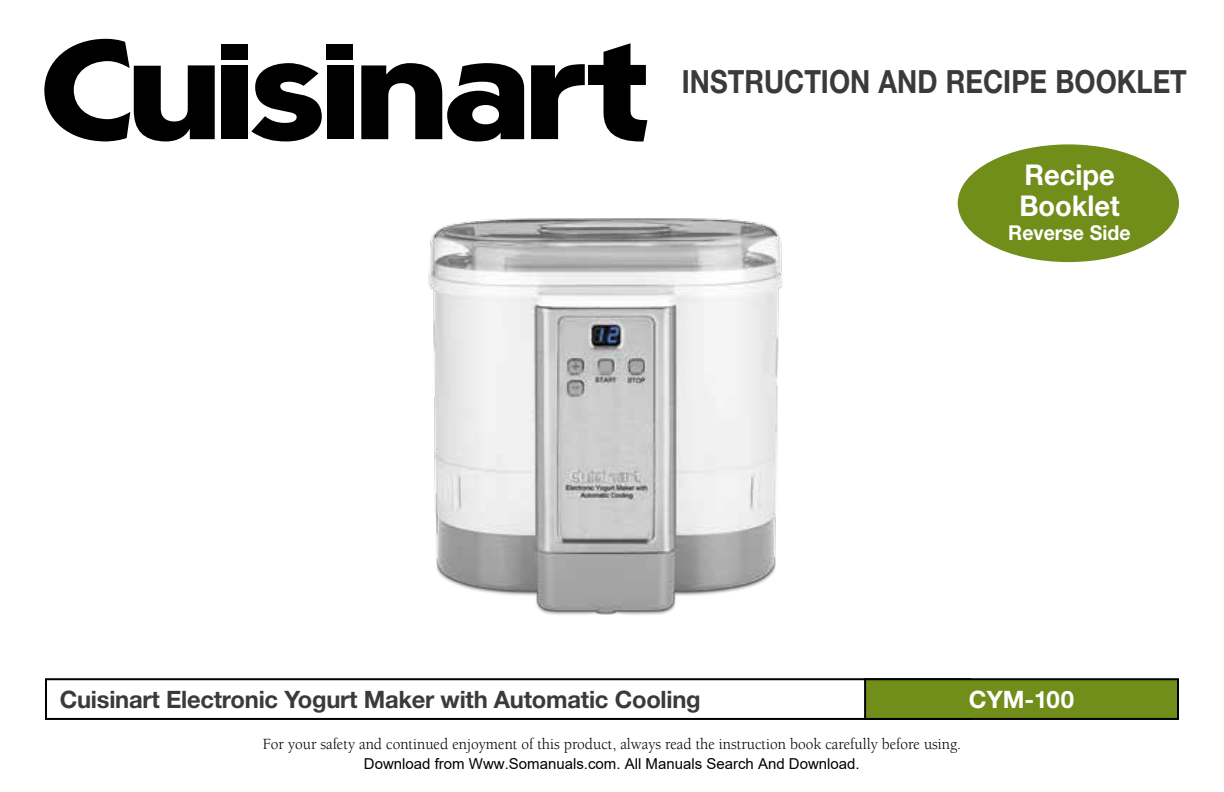
<style>
.page{position:relative;width:1224px;height:792px;background:#fff}
.page>*{position:absolute;margin:0;border:0;box-sizing:border-box;transform-origin:0 0}
.t1{font:700 32px "Helvetica Neue LT Std";color:#3a3a3a;scale:.85 1}
.t2{font:700 28.6px/31.6px "Helvetica Neue LT Std";color:#fff;scale:.95 1}
.t3{font:700 24px "Helvetica Neue LT Std";letter-spacing:-.01em;color:#3a3a3a}
.t4{font:700 24px "Helvetica Neue LT Std";color:#fff}
.t5{font:700 20.4px "Helvetica Neue LT Std";color:#fff;scale:.95 1}
.t6{font:16px "Berkeley Std";color:#000;scale:.96 1}
.t7{font:15px "Arial";color:#000}
</style>
<div class="page">
<img style="left:428px;top:218px;width:355px;height:397px">
<svg style="left:44px;top:39px;width:171px;height:102px"></svg>
<div style="left:221px;top:65px;width:27px;height:74px;background:#000"></div>
<svg style="left:251px;top:63px;width:71px;height:78px"></svg>
<div style="left:327px;top:65px;width:27px;height:74px;background:#000"></div>
<svg style="left:361px;top:63px;width:163px;height:78px"></svg>
<svg style="left:531px;top:43px;width:116px;height:99px"></svg>
<div style="left:222px;top:44px;width:26px;height:16px;background:#000"></div>
<div style="left:326px;top:44px;width:27px;height:16px;background:#000"></div>
<div style="left:45px;top:678px;width:926px;height:42px;border:2px solid #000"></div>
<div style="left:865px;top:679px;width:313px;height:40px;background:#718d1a"></div>
<div style="left:864px;top:678px;width:315px;height:42px;border:2px solid #000"></div>
<div style="left:959px;top:145px;width:219px;height:116px;background:#718d1a;border-radius:50%"></div>
<h1 class="t1" style="left:682px;top:62px;width:596px">INSTRUCTION AND RECIPE BOOKLET</h1>
<h2 class="t2" style="left:1019px;top:158px;width:107px">Recipe<br>Booklet</h2>
<p class="t5" style="left:1008px;top:220px;width:130px">Reverse Side</p>
<h3 class="t3" style="left:60px;top:684px;width:643px">Cuisinart Electronic Yogurt Maker with Automatic Cooling</h3>
<h3 class="t4" style="left:969px;top:684px;width:107px">CYM-100</h3>
<p class="t6" style="left:263px;top:736px;width:729px">For your safety and continued enjoyment of this product, always read the instruction book carefully before using.</p>
<p class="t7" style="left:364px;top:755px;width:497px">Download from Www.Somanuals.com. All Manuals Search And Download.</p>
</div>
